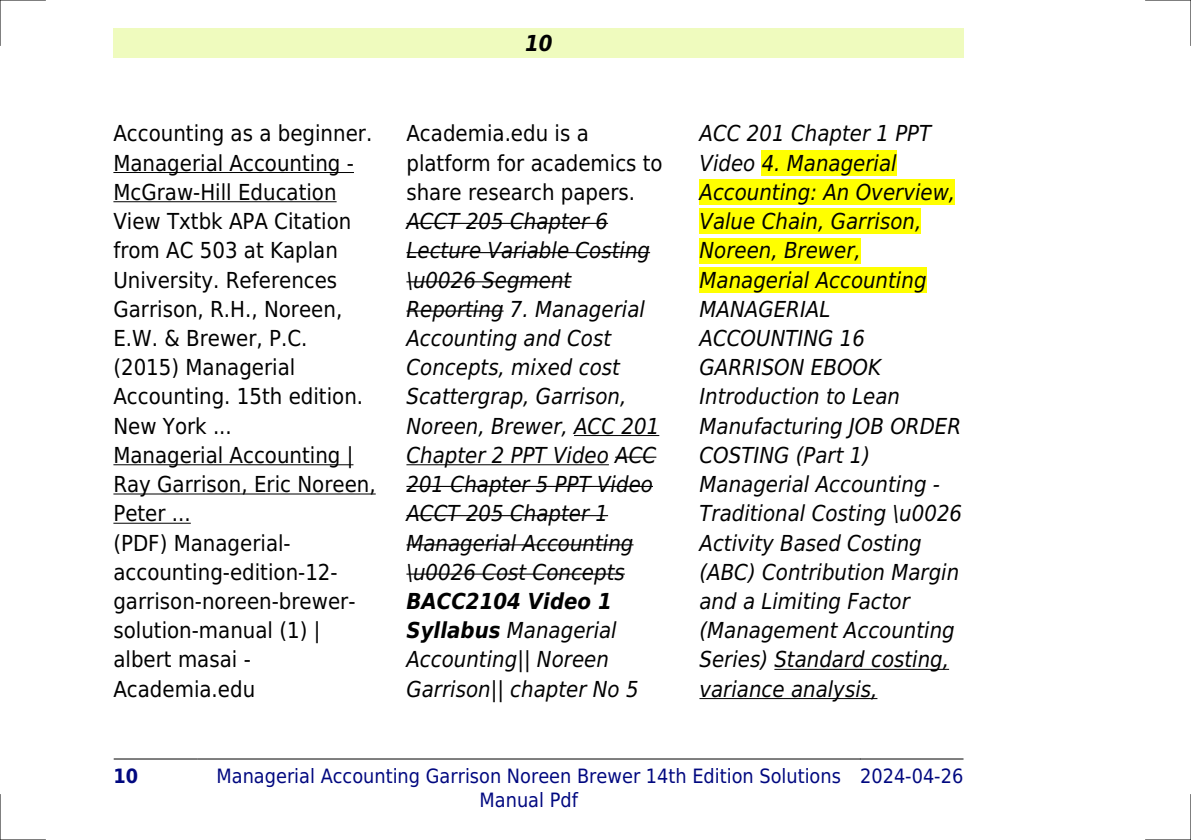
<style>
.page{position:relative;width:1191px;height:840px;background:#fff}
.page>*{position:absolute;margin:0;border:0;box-sizing:border-box;transform-origin:0 0}
.t1{font:italic 22px/29.2px "DejaVu Sans Condensed";color:#000}
.t2{font:22px/29.2px "DejaVu Sans Condensed";color:#000}
.t3{font:italic 700 22px "DejaVu Sans Condensed";color:#000}
.t4{font:19.8px/23.6px "DejaVu Sans Condensed";color:#000880;text-align:center}
.t5{font:700 19.8px "DejaVu Sans Condensed";color:#000880}
.s1{font-weight:700}
</style>
<div class="page">
<div style="left:113px;top:28px;width:851px;height:30px;background:#effbbe"></div>
<hr style="left:114px;top:758px;width:83px;height:1px;background:#000">
<hr style="left:198px;top:758px;width:662px;height:1px;background:#000">
<hr style="left:860px;top:758px;width:103px;height:1px;background:#000">
<hr style="left:113px;top:172px;width:241px;height:1px;background:#000">
<hr style="left:113px;top:201px;width:223px;height:1px;background:#000">
<hr style="left:113px;top:464px;width:240px;height:1px;background:#000">
<hr style="left:113px;top:493px;width:263px;height:1px;background:#000">
<hr style="left:113px;top:522px;width:78px;height:1px;background:#000">
<hr style="left:406px;top:223px;width:202px;height:1px;background:#000">
<hr style="left:406px;top:252px;width:244px;height:1px;background:#000">
<hr style="left:406px;top:281px;width:165px;height:1px;background:#000">
<hr style="left:406px;top:310px;width:97px;height:1px;background:#000">
<hr style="left:574px;top:435px;width:85px;height:1px;background:#000">
<hr style="left:406px;top:464px;width:203px;height:1px;background:#000">
<hr style="left:615px;top:456px;width:41px;height:1px;background:#000">
<hr style="left:406px;top:485px;width:247px;height:1px;background:#000">
<hr style="left:406px;top:515px;width:202px;height:1px;background:#000">
<hr style="left:406px;top:544px;width:227px;height:1px;background:#000">
<hr style="left:406px;top:573px;width:219px;height:1px;background:#000">
<div style="left:761px;top:150px;width:135px;height:26px;background:#ff0"></div>
<div style="left:699px;top:179px;width:256px;height:26px;background:#ff0"></div>
<div style="left:699px;top:208px;width:222px;height:26px;background:#ff0"></div>
<div style="left:699px;top:238px;width:161px;height:25px;background:#ff0"></div>
<div style="left:699px;top:267px;width:227px;height:25px;background:#ff0"></div>
<hr style="left:774px;top:668px;width:175px;height:1px;background:#000">
<hr style="left:699px;top:697px;width:178px;height:1px;background:#000">
<hr style="left:0;top:0;width:45px;height:1px;background:#000">
<hr style="left:1145px;top:0;width:46px;height:1px;background:#000">
<hr style="left:0;top:839px;width:45px;height:1px;background:#000">
<hr style="left:1145px;top:839px;width:46px;height:1px;background:#000">
<hr style="left:0;top:0;width:1px;height:45px;background:#000">
<hr style="left:0;top:794px;width:1px;height:45px;background:#000">
<hr style="left:1190px;top:0;width:1px;height:45px;background:#000">
<hr style="left:1190px;top:794px;width:1px;height:45px;background:#000">
<p class="t3" style="left:525px;top:30px;width:29px">10</p>
<p class="t2" style="left:113px;top:119px;width:264px">Accounting as a beginner.<br>Managerial Accounting -<br>McGraw-Hill Education<br>View Txtbk APA Citation from AC 503 at Kaplan<br>University. References<br>Garrison, R.H., Noreen,<br>E.W. &amp; Brewer, P.C. (2015) Managerial<br>Accounting. 15th edition.<br>New York ...<br>Managerial Accounting |<br>Ray Garrison, Eric Noreen,<br>Peter ...<br>(PDF) Managerial&shy;accounting-edition-12- garrison-noreen-brewer&shy;solution-manual (1) | albert masai -<br>Academia.edu</p>
<p class="t2" style="left:406px;top:119px;width:258px">Academia.edu is a platform for academics to share research papers.</p>
<p class="t1" style="left:406px;top:207px;width:254px">ACCT 205 Chapter 6<br>Lecture Variable Costing \u0026 Segment<br>Reporting 7. Managerial<br>Accounting and Cost<br>Concepts, mixed cost<br>Scattergrap, Garrison,<br>Noreen, Brewer, ACC 201<br>Chapter 2 PPT Video ACC<br>201 Chapter 5 PPT Video<br>ACCT 205 Chapter 1<br>Managerial Accounting \u0026 Cost Concepts</p>
<p class="t1" style="left:406px;top:586px;width:234px"><span class="s1">BACC2104 Video 1<br>Syllabus</span> Managerial<br>Accounting|| Noreen<br>Garrison|| chapter No 5</p>
<p class="t1" style="left:699px;top:119px;width:264px">ACC 201 Chapter 1 PPT<br>Video 4. Managerial<br>Accounting: An Overview,<br>Value Chain, Garrison,<br>Noreen, Brewer,<br>Managerial Accounting<br>MANAGERIAL<br>ACCOUNTING 16<br>GARRISON EBOOK<br>Introduction to Lean<br>Manufacturing JOB ORDER<br>COSTING (Part 1)<br>Managerial Accounting -<br>Traditional Costing \u0026<br>Activity Based Costing (ABC) Contribution Margin and a Limiting Factor (Management Accounting<br>Series) Standard costing, variance analysis,</p>
<p class="t5" style="left:113px;top:764px;width:26px">10</p>
<p class="t4" style="left:216px;top:763px;width:626px">Managerial Accounting Garrison Noreen Brewer 14th Edition Solutions<br>Manual Pdf</p>
<p class="t4" style="left:860px;top:763px;width:105px">2024-04-26</p>
</div>
